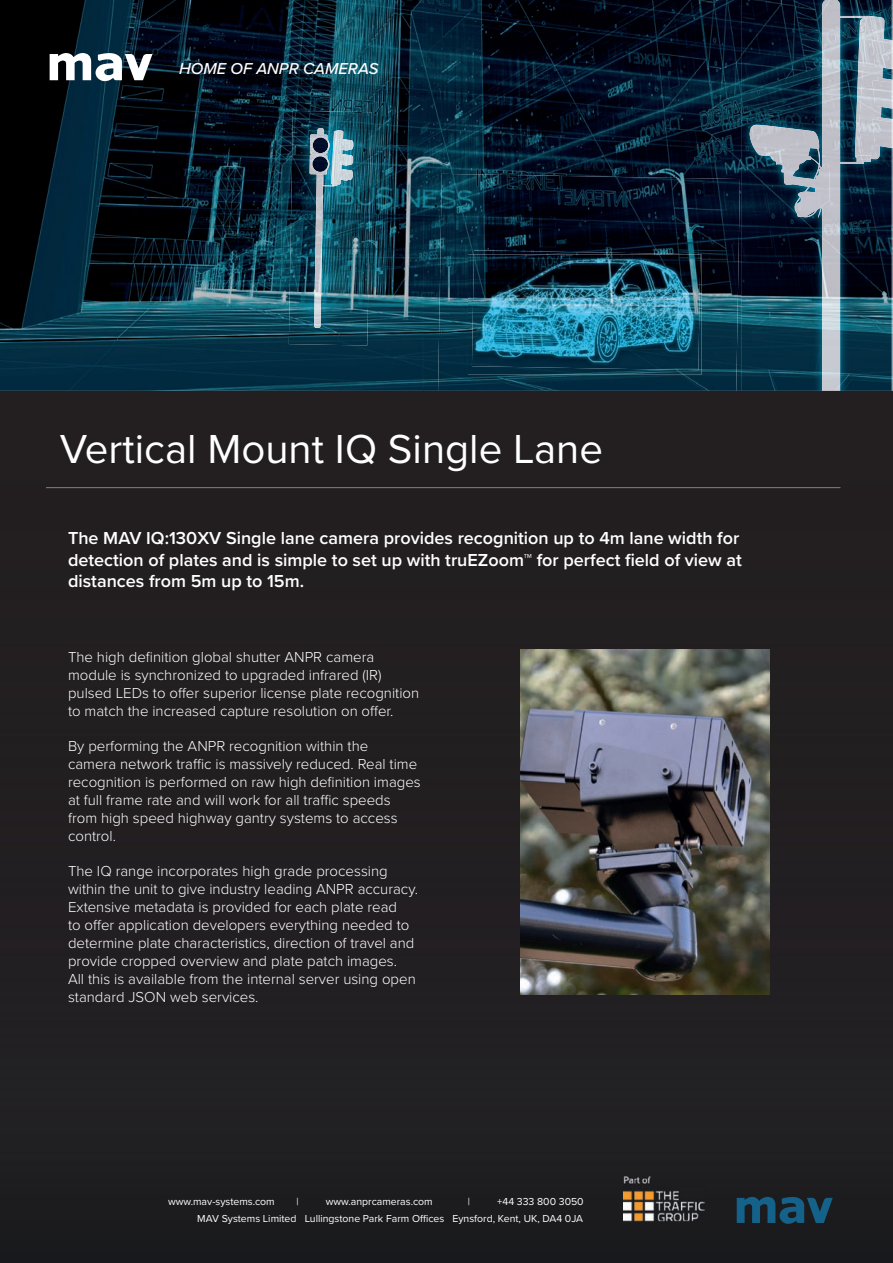
<style>
.page{position:relative;width:893px;height:1263px;background:#fff}
.page>*{position:absolute;margin:0;border:0;box-sizing:border-box;transform-origin:0 0}
.t1{font:42px "Proxima Nova";color:#fff}
.t2{font:600 18px/21.6px "Proxima Nova";color:#fff}
.t3{font:italic 500 16.35px "Proxima Nova";color:#fff}
.t4{font:300 15px/18px "Proxima Nova";color:#fff}
.t5{font:10.5px/17.1px "Proxima Nova";color:#fff;text-align:right}
</style>
<div class="page">
<img style="left:0;top:0;width:423px;height:391px">
<img style="left:423px;top:0;width:318px;height:195px">
<img style="left:423px;top:195px;width:15px;height:196px">
<img style="left:740px;top:195px;width:1px;height:196px">
<svg style="left:50px;top:53px;width:102px;height:28px"></svg>
<img style="left:741px;top:0;width:152px;height:391px">
<img style="left:891px;top:0;width:1px;height:391px">
<img style="left:793px;top:18px;width:73px;height:198px">
<img style="left:855px;top:18px;width:4px;height:140px">
<img style="left:859px;top:16px;width:25px;height:143px">
<img style="left:877px;top:38px;width:14px;height:3px">
<img style="left:872px;top:41px;width:19px;height:28px">
<svg style="left:891px;top:40px;width:2px;height:29px"></svg>
<img style="left:877px;top:78px;width:14px;height:2px">
<img style="left:872px;top:80px;width:19px;height:28px">
<svg style="left:891px;top:79px;width:2px;height:30px"></svg>
<img style="left:877px;top:117px;width:14px;height:2px">
<img style="left:872px;top:119px;width:19px;height:29px">
<svg style="left:891px;top:119px;width:2px;height:29px"></svg>
<img style="left:840px;top:16px;width:30px;height:2px">
<img style="left:857px;top:155px;width:14px;height:7px">
<img style="left:840px;top:162px;width:24px;height:2px">
<img style="left:822px;top:0;width:18px;height:391px">
<img style="left:750px;top:125px;width:79px;height:93px">
<img style="left:438px;top:174px;width:302px;height:217px">
<img style="left:468px;top:254px;width:234px;height:121px">
<img style="left:474px;top:250px;width:226px;height:4px">
<img style="left:472px;top:254px;width:228px;height:116px">
<img style="left:289px;top:111px;width:82px;height:234px">
<img style="left:331px;top:131px;width:2px;height:8px">
<img style="left:333px;top:130px;width:10px;height:9px">
<img style="left:310px;top:134px;width:18px;height:17px">
<img style="left:310px;top:151px;width:4px;height:23px">
<img style="left:314px;top:128px;width:10px;height:200px">
<img style="left:311px;top:136px;width:19px;height:37px">
<img style="left:312px;top:156px;width:10px;height:16px">
<svg style="left:322px;top:139px;width:31px;height:47px"></svg>
<div style="left:0;top:391px;width:893px;height:872px;background:#221f21"></div>
<hr style="left:46px;top:487px;width:794px;height:1px;background:#808285">
<img style="left:521px;top:650px;width:249px;height:345px">
<svg style="left:737px;top:1197px;width:96px;height:27px;background:#17435c"></svg>
<img style="left:624px;top:1177px;width:80px;height:44px">
<p class="t3" style="left:179px;top:56px;width:201px">HOME OF ANPR CAMERAS</p>
<h1 class="t1" style="left:60px;top:417px;width:545px">Vertical Mount IQ Single Lane</h1>
<p class="t2" style="left:68px;top:527px;width:675px">The MAV IQ:130XV Single lane camera provides recognition up to 4m lane width for detection of plates and is simple to set up with truEZoom™ for perfect field of view at distances from 5m up to 15m.</p>
<p class="t4" style="left:68px;top:647px;width:353px">The high definition global shutter ANPR camera module is synchronized to upgraded infrared (IR) pulsed LEDs to offer superior license plate recognition to match the increased capture resolution on offer.</p>
<p class="t4" style="left:68px;top:736px;width:354px">By performing the ANPR recognition within the<br>camera network traffic is massively reduced. Real time recognition is performed on raw high definition images at full frame rate and will work for all traffic speeds from high speed highway gantry systems to access control.</p>
<p class="t4" style="left:68px;top:861px;width:351px">The IQ range incorporates high grade processing within the unit to give industry leading ANPR accuracy.<br>Extensive metadata is provided for each plate read<br>to offer application developers everything needed to determine plate characteristics, direction of travel and provide cropped overview and plate patch images.<br>All this is available from the internal server using open standard JSON web services.</p>
<p class="t5" style="left:168px;top:1192px;width:108px">www.mav-systems.com</p>
<p class="t5" style="left:296px;top:1192px;width:4px">|</p>
<p class="t5" style="left:326px;top:1192px;width:108px">www.anprcameras.com</p>
<p class="t5" style="left:468px;top:1192px;width:4px">|</p>
<p class="t5" style="left:197px;top:1192px;width:388px">+44 333 800 3050<br>MAV Systems Limited Lullingstone Park Farm Offices Eynsford, Kent, UK, DA4 0JA</p>
</div>
